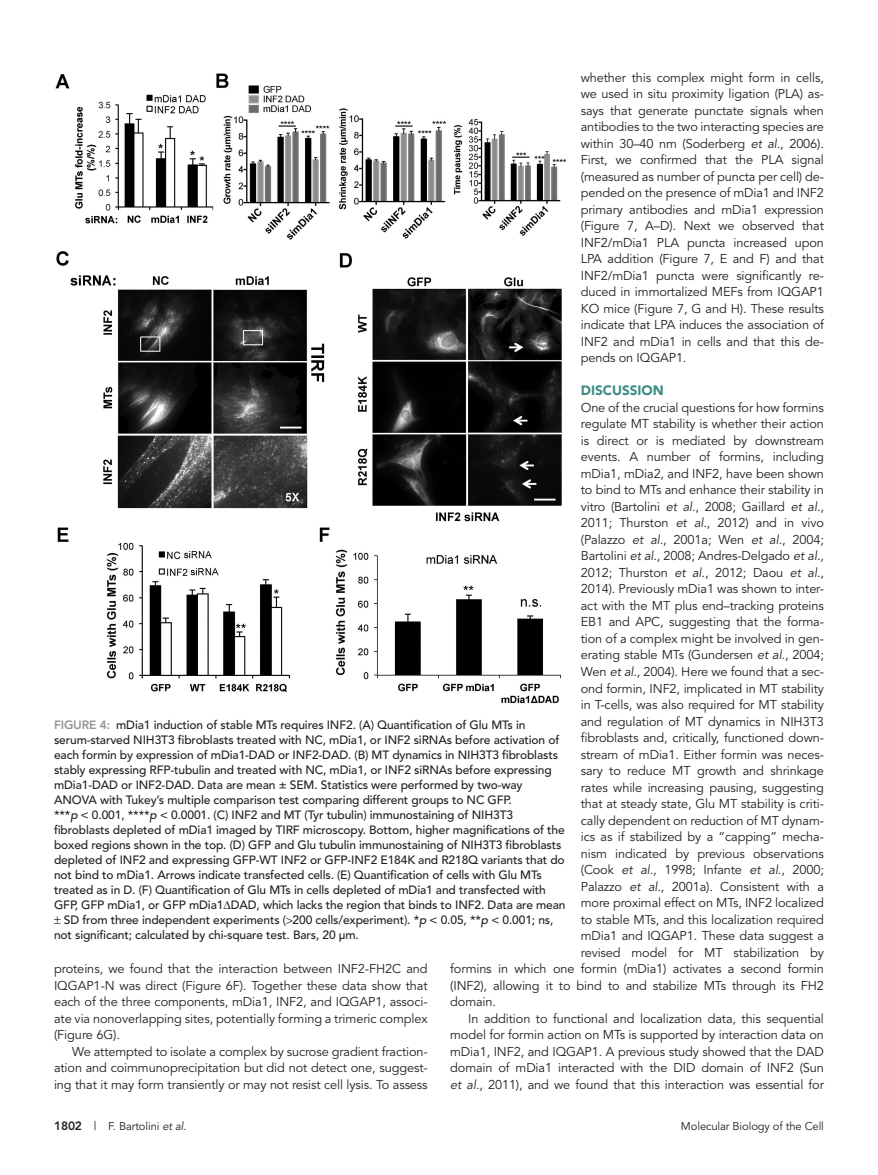
<style>
.page{position:relative;width:878px;height:1175px;background:#fff}
.page>*{position:absolute;margin:0;border:0;box-sizing:border-box;transform-origin:0 0}
.t1{font:900 13.5px "Avenir";color:#3e8c83}
.ParaFL{font:12.75px "Avenir";letter-spacing:-.01em;color:#231f20}
.Para{font:12.75px/16.5px "Avenir";letter-spacing:-.01em;color:#231f20;text-align:justify}
.FigCaption{font:500 12px "Avenir";letter-spacing:-.01em;color:#231f20}
.t2{font:11.25px "Avenir";letter-spacing:-.01em;color:#231f20}
.s1{font-style:italic}
.s2{font-weight:800;color:#939598}
.s3{font-weight:800;font-size:12px}
.s4{font-size:12px}
</style>
<div class="page">
<img style="left:55px;top:73px;width:512px;height:631px">
<p class="Para" style="left:580px;top:69px;width:245px">whether this complex might form in cells, we used in situ proximity ligation (PLA) as&shy;says that generate punctate signals when antibodies to the two interacting species are within 30–40 nm (Soderberg <span class="s1">et al.</span>, 2006).<br>First, we confirmed that the PLA signal (measured as number of puncta per cell) de&shy;pended on the presence of mDia1 and INF2 primary antibodies and mDia1 expression (Figure 7, A–D). Next we observed that INF2/mDia1 PLA puncta increased upon LPA addition (Figure 7, E and F) and that INF2/mDia1 puncta were significantly re&shy;duced in immortalized MEFs from IQGAP1<br>KO mice (Figure 7, G and H). These results indicate that LPA induces the association of INF2 and mDia1 in cells and that this de&shy;pends on IQGAP1.</p>
<h1 class="t1" style="left:580px;top:382px;width:84px">DISCUSSION</h1>
<p class="ParaFL" style="left:580px;top:400px;width:245px">One of the crucial questions for how formins</p>
<p class="ParaFL" style="left:580px;top:416px;width:244px">regulate MT stability is whether their action</p>
<p class="ParaFL" style="left:580px;top:433px;width:245px">is direct or is mediated by downstream</p>
<p class="ParaFL" style="left:580px;top:449px;width:244px">events. A number of formins, including</p>
<p class="ParaFL" style="left:580px;top:466px;width:245px">mDia1, mDia2, and INF2, have been shown</p>
<p class="ParaFL" style="left:580px;top:482px;width:245px">to bind to MTs and enhance their stability in</p>
<p class="ParaFL" style="left:580px;top:499px;width:244px">vitro (Bartolini <span class="s1">et al.</span>, 2008; Gaillard <span class="s1">et al.</span>,</p>
<p class="ParaFL" style="left:580px;top:515px;width:244px">2011; Thurston <span class="s1">et al.</span>, 2012) and in vivo</p>
<p class="ParaFL" style="left:580px;top:532px;width:244px">(Palazzo <span class="s1">et al.</span>, 2001a; Wen <span class="s1">et al.</span>, 2004;</p>
<p class="ParaFL" style="left:580px;top:548px;width:244px">Bartolini <span class="s1">et al.</span>, 2008; Andres-Delgado <span class="s1">et al.</span>,</p>
<p class="ParaFL" style="left:580px;top:565px;width:245px">2012; Thurston <span class="s1">et al.</span>, 2012; Daou <span class="s1">et al.</span>,</p>
<p class="ParaFL" style="left:580px;top:581px;width:245px">2014). Previously mDia1 was shown to inter-</p>
<p class="ParaFL" style="left:580px;top:598px;width:245px">act with the MT plus end–tracking proteins</p>
<p class="ParaFL" style="left:580px;top:614px;width:245px">EB1 and APC, suggesting that the forma-</p>
<p class="ParaFL" style="left:580px;top:631px;width:245px">tion of a complex might be involved in gen-</p>
<p class="ParaFL" style="left:580px;top:647px;width:245px">erating stable MTs (Gundersen <span class="s1">et al.</span>, 2004;</p>
<p class="ParaFL" style="left:580px;top:664px;width:245px">Wen <span class="s1">et al.</span>, 2004). Here we found that a sec-</p>
<p class="ParaFL" style="left:580px;top:680px;width:245px">ond formin, INF2, implicated in MT stability</p>
<p class="ParaFL" style="left:580px;top:697px;width:244px">in T-cells, was also required for MT stability</p>
<p class="ParaFL" style="left:580px;top:713px;width:244px">and regulation of MT dynamics in NIH3T3</p>
<p class="ParaFL" style="left:580px;top:730px;width:245px">fibroblasts and, critically, functioned down-</p>
<p class="ParaFL" style="left:580px;top:746px;width:245px">stream of mDia1. Either formin was neces-</p>
<p class="ParaFL" style="left:580px;top:763px;width:245px">sary to reduce MT growth and shrinkage</p>
<p class="ParaFL" style="left:580px;top:779px;width:245px">rates while increasing pausing, suggesting</p>
<p class="ParaFL" style="left:580px;top:796px;width:245px">that at steady state, Glu MT stability is criti-</p>
<p class="ParaFL" style="left:580px;top:812px;width:245px">cally dependent on reduction of MT dynam-</p>
<p class="ParaFL" style="left:580px;top:829px;width:245px">ics as if stabilized by a “capping” mecha-</p>
<p class="ParaFL" style="left:580px;top:845px;width:244px">nism indicated by previous observations</p>
<p class="ParaFL" style="left:580px;top:862px;width:245px">(Cook <span class="s1">et al.</span>, 1998; Infante <span class="s1">et al.</span>, 2000;</p>
<p class="ParaFL" style="left:580px;top:878px;width:245px">Palazzo <span class="s1">et al.</span>, 2001a). Consistent with a</p>
<p class="ParaFL" style="left:580px;top:895px;width:245px">more proximal effect on MTs, INF2 localized</p>
<p class="ParaFL" style="left:580px;top:911px;width:244px">to stable MTs, and this localization required</p>
<p class="ParaFL" style="left:580px;top:928px;width:244px">mDia1 and IQGAP1. These data suggest a</p>
<p class="ParaFL" style="left:580px;top:944px;width:245px">revised model for MT stabilization by</p>
<p class="ParaFL" style="left:450px;top:961px;width:375px">formins in which one formin (mDia1) activates a second formin</p>
<p class="ParaFL" style="left:450px;top:977px;width:375px">(INF2), allowing it to bind to and stabilize MTs through its FH2</p>
<p class="ParaFL" style="left:450px;top:994px;width:47px">domain.</p>
<p class="Para" style="left:450px;top:1010px;width:375px;text-indent:18px">In addition to functional and localization data, this sequential model for formin action on MTs is supported by interaction data on mDia1, INF2, and IQGAP1. A previous study showed that the DAD domain of mDia1 interacted with the DID domain of INF2 (Sun <span class="s1">et al.</span>, 2011), and we found that this interaction was essential for</p>
<p class="FigCaption" style="left:54px;top:718px;width:473px"><span class="s2">FIGURE 4:</span> mDia1 induction of stable MTs requires INF2. (A) Quantification of Glu MTs in</p>
<p class="FigCaption" style="left:54px;top:733px;width:507px">serum-starved NIH3T3 fibroblasts treated with NC, mDia1, or INF2 siRNAs before activation of</p>
<p class="FigCaption" style="left:54px;top:748px;width:505px">each formin by expression of mDia1-DAD or INF2-DAD. (B) MT dynamics in NIH3T3 fibroblasts</p>
<p class="FigCaption" style="left:54px;top:763px;width:499px">stably expressing RFP-tubulin and treated with NC, mDia1, or INF2 siRNAs before expressing</p>
<p class="FigCaption" style="left:54px;top:778px;width:470px">mDia1-DAD or INF2-DAD. Data are mean ± SEM. Statistics were performed by two-way</p>
<p class="FigCaption" style="left:54px;top:793px;width:459px">ANOVA with Tukey’s multiple comparison test comparing different groups to NC GFP.</p>
<p class="FigCaption" style="left:54px;top:808px;width:460px">***<span class="s1">p</span> &lt; 0.001, ****<span class="s1">p</span> &lt; 0.0001. (C) INF2 and MT (Tyr tubulin) immunostaining of NIH3T3</p>
<p class="FigCaption" style="left:54px;top:823px;width:512px">fibroblasts depleted of mDia1 imaged by TIRF microscopy. Bottom, higher magnifications of the</p>
<p class="FigCaption" style="left:54px;top:838px;width:509px">boxed regions shown in the top. (D) GFP and Glu tubulin immunostaining of NIH3T3 fibroblasts</p>
<p class="FigCaption" style="left:54px;top:853px;width:512px">depleted of INF2 and expressing GFP-WT INF2 or GFP-INF2 E184K and R218Q variants that do</p>
<p class="FigCaption" style="left:54px;top:868px;width:489px">not bind to mDia1. Arrows indicate transfected cells. (E) Quantification of cells with Glu MTs</p>
<p class="FigCaption" style="left:54px;top:883px;width:493px">treated as in D. (F) Quantification of Glu MTs in cells depleted of mDia1 and transfected with</p>
<p class="FigCaption" style="left:54px;top:898px;width:513px">GFP, GFP mDia1, or GFP mDia1 DAD, which lacks the region that binds to INF2. Data are mean</p>
<p class="FigCaption" style="left:64px;top:913px;width:491px">SD from three independent experiments ( 200 cells/experiment). *<span class="s1">p</span> &lt; 0.05, **<span class="s1">p</span> &lt; 0.001; ns,</p>
<p class="FigCaption" style="left:54px;top:928px;width:306px">not significant; calculated by chi-square test. Bars, 20 μm.</p>
<p class="Para" style="left:54px;top:960px;width:375px">proteins, we found that the interaction between INF2-FH2C and IQGAP1-N was direct (Figure 6F). Together these data show that each of the three components, mDia1, INF2, and IQGAP1, associ&shy;ate via nonoverlapping sites, potentially forming a trimeric complex (Figure 6G).</p>
<p class="Para" style="left:54px;top:1043px;width:375px;text-indent:18px">We attempted to isolate a complex by sucrose gradient fraction&shy;ation and coimmunoprecipitation but did not detect one, suggest&shy;ing that it may form transiently or may not resist cell lysis. To assess</p>
<p class="t2" style="left:54px;top:1119px;width:134px"><span class="s3">1802</span> <span class="s4">|</span> F. Bartolini <span class="s1">et al</span>.</p>
<p class="t2" style="left:681px;top:1119px;width:144px">Molecular Biology of the Cell</p>
</div>
